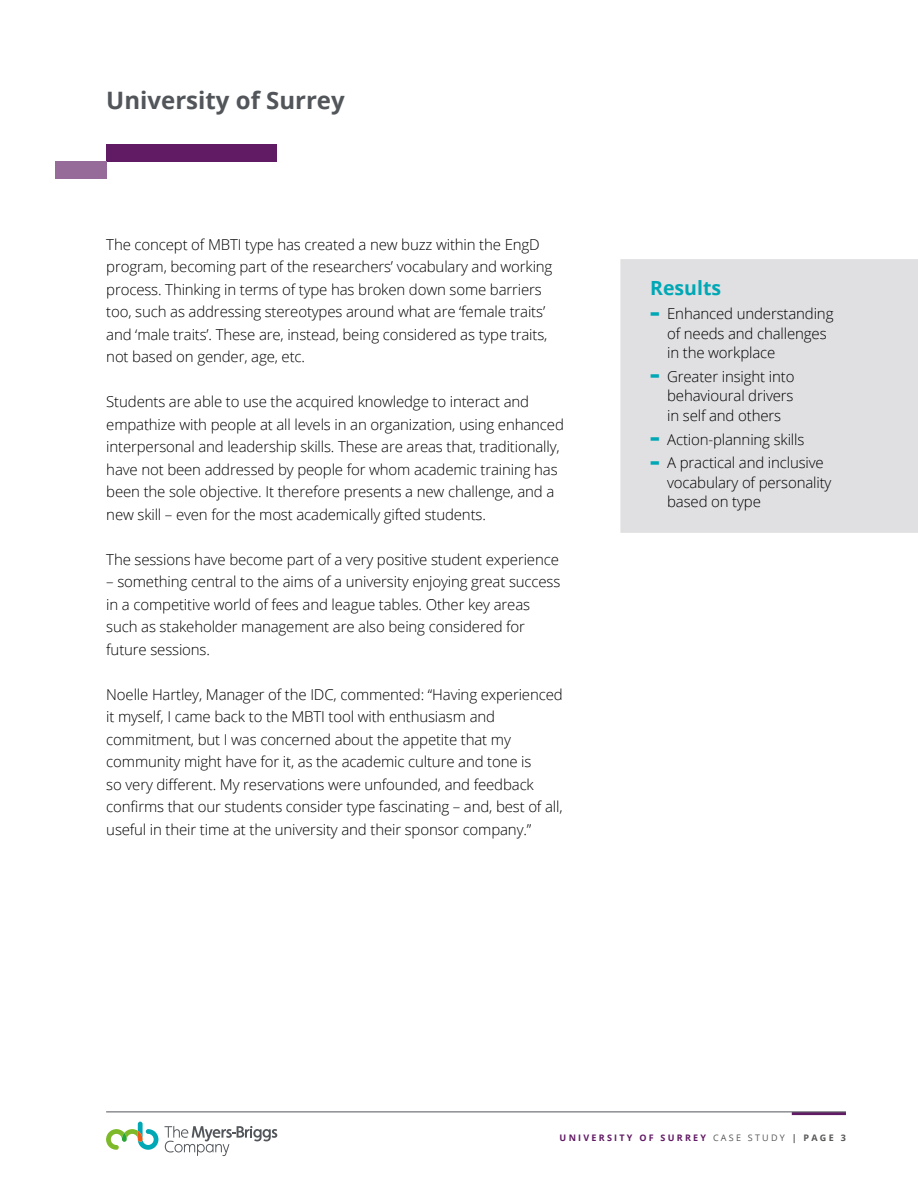
<style>
.page{position:relative;width:918px;height:1188px;background:#fff}
.page>*{position:absolute;margin:0;border:0;box-sizing:border-box;transform-origin:0 0}
.t1{font:700 24px "Open Sans";color:#52565a}
.t2{font:700 19.5px "Open Sans";color:#00a8b5}
.t3{font:300 15px/22.5px "Open Sans";letter-spacing:-.01em;color:#000}
.t4{font:700 9px "Open Sans";letter-spacing:.25em;color:#611a64}
.s1{font-weight:800;font-size:22.5px;color:#00a8b5}
.s2{font-weight:400;color:#575756}
.s3{color:#575756}
</style>
<div class="page">
<hr style="left:792px;top:1112px;width:54px;height:3px;background:#611a64">
<hr style="left:106px;top:1112px;width:740px;height:1px;background:#52565a">
<svg style="left:106px;top:1122px;width:52px;height:28px"></svg>
<svg style="left:164px;top:1126px;width:113px;height:30px"></svg>
<div style="left:620px;top:259px;width:298px;height:274px;background:#e0dfe1"></div>
<div style="left:106px;top:144px;width:170px;height:17px;background:#611a64"></div>
<div style="left:55px;top:161px;width:51px;height:17px;background:#966b99"></div>
<h1 class="t1" style="left:106px;top:83px;width:240px">University of Surrey</h1>
<p class="t3" style="left:106px;top:233px;width:448px">The concept of MBTI type has created a new buzz within the EngD program, becoming part of the researchers’ vocabulary and working process. Thinking in terms of type has broken down some barriers too, such as addressing stereotypes around what are ‘female traits’ and ‘male traits’. These are, instead, being considered as type traits, not based on gender, age, etc.</p>
<p class="t3" style="left:106px;top:390px;width:459px">Students are able to use the acquired knowledge to interact and empathize with people at all levels in an organization, using enhanced interpersonal and leadership skills. These are areas that, traditionally, have not been addressed by people for whom academic training has been the sole objective. It therefore presents a new challenge, and a new skill – even for the most academically gifted students.</p>
<p class="t3" style="left:106px;top:548px;width:454px">The sessions have become part of a very positive student experience</p>
<p class="t3" style="left:106px;top:570px;width:456px">– something central to the aims of a university enjoying great success in a competitive world of fees and league tables. Other key areas such as stakeholder management are also being considered for future sessions.</p>
<p class="t3" style="left:106px;top:683px;width:458px">Noelle Hartley, Manager of the IDC, commented: “Having experienced it myself, I came back to the MBTI tool with enthusiasm and commitment, but I was concerned about the appetite that my community might have for it, as the academic culture and tone is<br>so very different. My reservations were unfounded, and feedback confirms that our students consider type fascinating – and, best of all, useful in their time at the university and their sponsor company.”</p>
<h2 class="t2" style="left:650px;top:274px;width:72px">Results</h2>
<p class="t3" style="left:667px;top:303px;width:168px;line-height:19.5px;text-indent:-17px"><span class="s1">-</span> Enhanced understanding of needs and challenges in the workplace</p>
<p class="t3" style="left:667px;top:366px;width:129px;line-height:19.5px;text-align:justify;text-indent:-17px"><span class="s1">-</span> Greater insight into behavioural drivers in self and others</p>
<p class="t3" style="left:650px;top:427px;width:156px"><span class="s1">-</span> Action-planning skills</p>
<p class="t3" style="left:667px;top:453px;width:166px;line-height:19.5px;text-indent:-17px"><span class="s1">-</span> A practical and inclusive vocabulary of personality based on type</p>
<p class="t4" style="left:560px;top:1131px;width:288px">University of Su rrey <span class="s2">CASE STUDY</span> <span class="s3">| PAGE 3</span></p>
</div>
